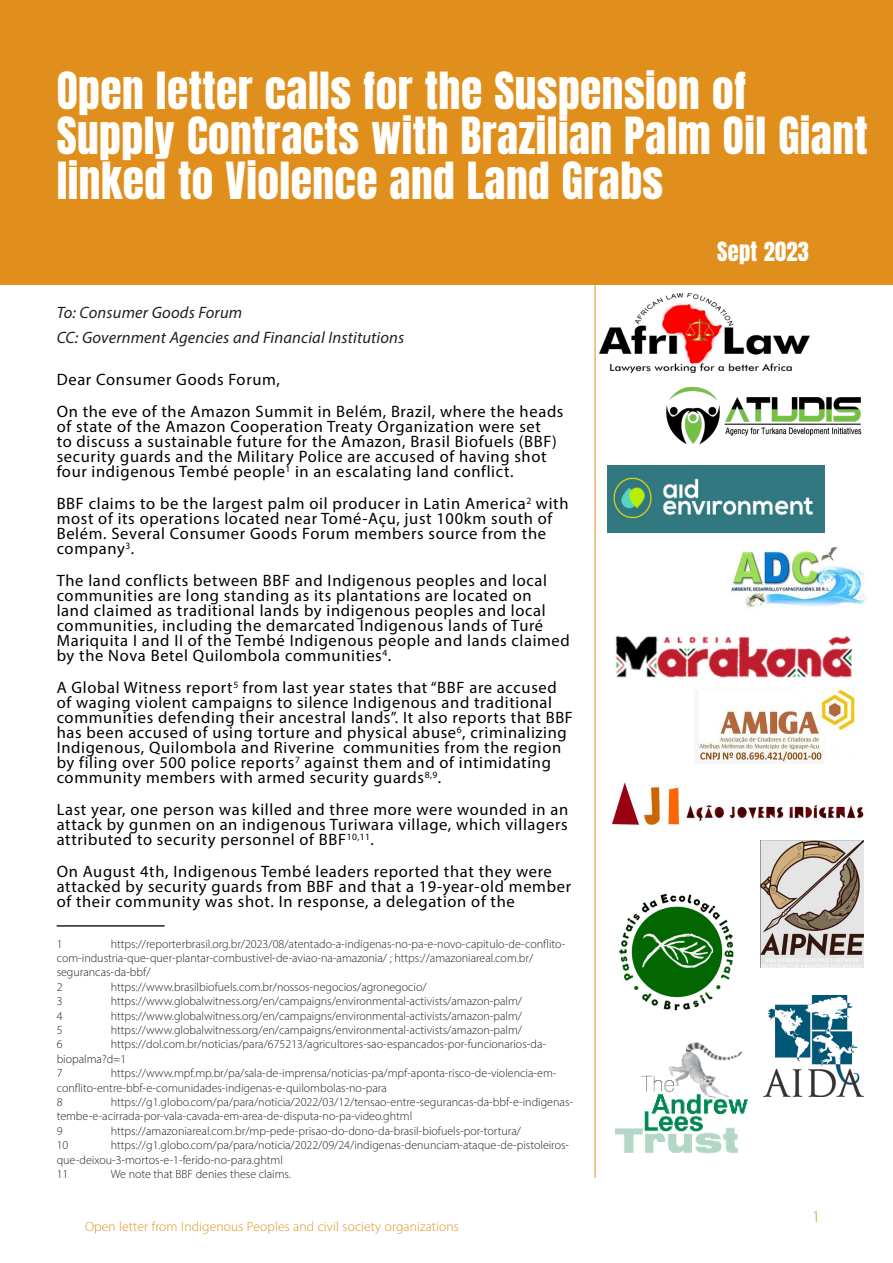
<style>
.page{position:relative;width:893px;height:1263px;background:#fff}
.page>*{position:absolute;margin:0;border:0;box-sizing:border-box;transform-origin:0 0}
.notes{font:43.5px/45px "Anton";letter-spacing:.01em;color:#fff}
.notes-2{font:22.5px "Anton";letter-spacing:.01em;color:#fff}
.txt{font:16.5px/15px "Myriad Pro";letter-spacing:.04em;color:#000}
.notes-3{font:italic 16.5px "Myriad Pro";letter-spacing:.01em;color:#231f20}
.t1{font:300 16.5px "Myriad Pro";color:#e18f1c}
.t2{font:300 13.5px "Myriad Pro";letter-spacing:.01em;color:#e18f1c}
.Footnote{font:300 12px/14.4px "Myriad Pro";color:#231f20}
</style>
<div class="page">
<hr style="left:595px;top:85px;width:1px;height:1093px;background:#e18f1c">
<div style="left:0;top:0;width:893px;height:285px;background:#e18f1c"></div>
<hr style="left:57px;top:925px;width:108px;height:2px;background:#231f20">
<img style="left:599px;top:294px;width:129px;height:79px">
<img style="left:631px;top:315px;width:231px;height:202px">
<img style="left:731px;top:546px;width:135px;height:62px">
<img style="left:615px;top:635px;width:238px;height:43px">
<img style="left:697px;top:689px;width:159px;height:75px">
<img style="left:619px;top:893px;width:115px;height:118px">
<img style="left:608px;top:465px;width:216px;height:68px">
<img style="left:761px;top:840px;width:103px;height:127px">
<img style="left:615px;top:1042px;width:133px;height:112px">
<img style="left:764px;top:996px;width:100px;height:100px">
<img style="left:612px;top:782px;width:253px;height:43px">
<p class="notes" style="left:57px;top:72px;width:813px">Open letter calls for the Suspension of<br>Supply Contracts with Brazilian Palm Oil Giant linked to Violence and Land Grabs</p>
<p class="notes-3" style="left:57px;top:303px;width:187px">To: Consumer Goods Forum</p>
<p class="notes-3" style="left:57px;top:328px;width:349px">CC: Government Agencies and Financial Institutions</p>
<p class="txt" style="left:57px;top:372px;width:225px">Dear Consumer Goods Forum,</p>
<p class="txt" style="left:57px;top:404px;width:508px">On the eve of the Amazon Summit in Belém, Brazil, where the heads of state of the Amazon Cooperation Treaty Organization were set<br>to discuss a sustainable future for the Amazon, Brasil Biofuels (BBF) security guards and the Military Police are accused of having shot four indigenous Tembé people<sup>1</sup> in an escalating land conflict.</p>
<p class="txt" style="left:57px;top:496px;width:513px">BBF claims to be the largest palm oil producer in Latin America<sup>2</sup> with most of its operations located near Tomé-Açu, just 100km south of Belém. Several Consumer Goods Forum members source from the company<sup>3</sup>.</p>
<p class="txt" style="left:57px;top:573px;width:515px">The land conflicts between BBF and Indigenous peoples and local communities are long standing as its plantations are located on<br>land claimed as traditional lands by indigenous peoples and local communities, including the demarcated Indigenous lands of Turé Mariquita I and II of the Tembé Indigenous people and lands claimed by the Nova Betel Quilombola communities<sup>4</sup>.</p>
<p class="txt" style="left:57px;top:680px;width:518px">A Global Witness report<sup>5</sup> from last year states that “BBF are accused of waging violent campaigns to silence Indigenous and traditional communities defending their ancestral lands”. It also reports that BBF has been accused of using torture and physical abuse<sup>6</sup>, criminalizing Indigenous, Quilombola and Riverine communities from the region by filing over 500 police reports<sup>7</sup> against them and of intimidating community members with armed security guards<sup>8,9</sup>.</p>
<p class="txt" style="left:57px;top:802px;width:513px;text-align:justify">Last year, one person was killed and three more were wounded in an attack by gunmen on an indigenous Turiwara village, which villagers attributed to security personnel of BBF<sup>10,11</sup>.</p>
<p class="txt" style="left:57px;top:864px;width:516px">On August 4th, Indigenous Tembé leaders reported that they were attacked by security guards from BBF and that a 19-year-old member of their community was shot. In response, a delegation of the</p>
<p class="Footnote" style="left:57px;top:936px;width:7px">1</p>
<p class="Footnote" style="left:57px;top:936px;width:510px;text-indent:54px">https://reporterbrasil.org.br/2023/08/atentado-a-indigenas-no-pa-e-novo-capitulo-de-conflito&shy;com-industria-que-quer-plantar-combustivel-de-aviao-na-amazonia/ ; https://amazoniareal.com.br/ segurancas-da-bbf/</p>
<p class="Footnote" style="left:57px;top:979px;width:7px">2</p>
<p class="Footnote" style="left:111px;top:979px;width:317px">https://www.brasilbiofuels.com.br/nossos-negocios/agronegocio/</p>
<p class="Footnote" style="left:57px;top:994px;width:7px">3</p>
<p class="Footnote" style="left:111px;top:994px;width:413px">https://www.globalwitness.org/en/campaigns/environmental-activists/amazon-palm/</p>
<p class="Footnote" style="left:57px;top:1008px;width:7px">4</p>
<p class="Footnote" style="left:111px;top:1008px;width:413px">https://www.globalwitness.org/en/campaigns/environmental-activists/amazon-palm/</p>
<p class="Footnote" style="left:57px;top:1022px;width:7px">5</p>
<p class="Footnote" style="left:111px;top:1022px;width:413px">https://www.globalwitness.org/en/campaigns/environmental-activists/amazon-palm/</p>
<p class="Footnote" style="left:57px;top:1037px;width:7px">6</p>
<p class="Footnote" style="left:57px;top:1037px;width:491px;text-indent:54px">https://dol.com.br/noticias/para/675213/agricultores-sao-espancados-por-funcionarios-da&shy;biopalma?d=1</p>
<p class="Footnote" style="left:57px;top:1066px;width:7px">7</p>
<p class="Footnote" style="left:57px;top:1066px;width:501px;text-indent:54px">https://www.mpf.mp.br/pa/sala-de-imprensa/noticias-pa/mpf-aponta-risco-de-violencia-em&shy;conflito-entre-bbf-e-comunidades-indigenas-e-quilombolas-no-para</p>
<p class="Footnote" style="left:57px;top:1094px;width:7px">8</p>
<p class="Footnote" style="left:57px;top:1094px;width:518px;text-indent:54px">https://g1.globo.com/pa/para/noticia/2022/03/12/tensao-entre-segurancas-da-bbf-e-indigenas&shy;tembe-e-acirrada-por-vala-cavada-em-area-de-disputa-no-pa-video.ghtml</p>
<p class="Footnote" style="left:57px;top:1123px;width:7px">9</p>
<p class="Footnote" style="left:111px;top:1123px;width:412px">https://amazoniareal.com.br/mp-pede-prisao-do-dono-da-brasil-biofuels-por-tortura/</p>
<p class="Footnote" style="left:57px;top:1138px;width:13px">10</p>
<p class="Footnote" style="left:57px;top:1138px;width:514px;text-indent:54px">https://g1.globo.com/pa/para/noticia/2022/09/24/indigenas-denunciam-ataque-de-pistoleiros&shy;que-deixou-3-mortos-e-1-ferido-no-para.ghtml</p>
<p class="Footnote" style="left:57px;top:1166px;width:13px">11</p>
<p class="Footnote" style="left:111px;top:1166px;width:182px">We note that BBF denies these claims.</p>
<p class="t2" style="left:85px;top:1218px;width:375px">Open letter from Indigenous Peoples and civil society organizations</p>
<p class="notes-2" style="left:717px;top:240px;width:93px">Sept 2023</p>
<p class="t1" style="left:812px;top:1207px;width:10px">1</p>
</div>
